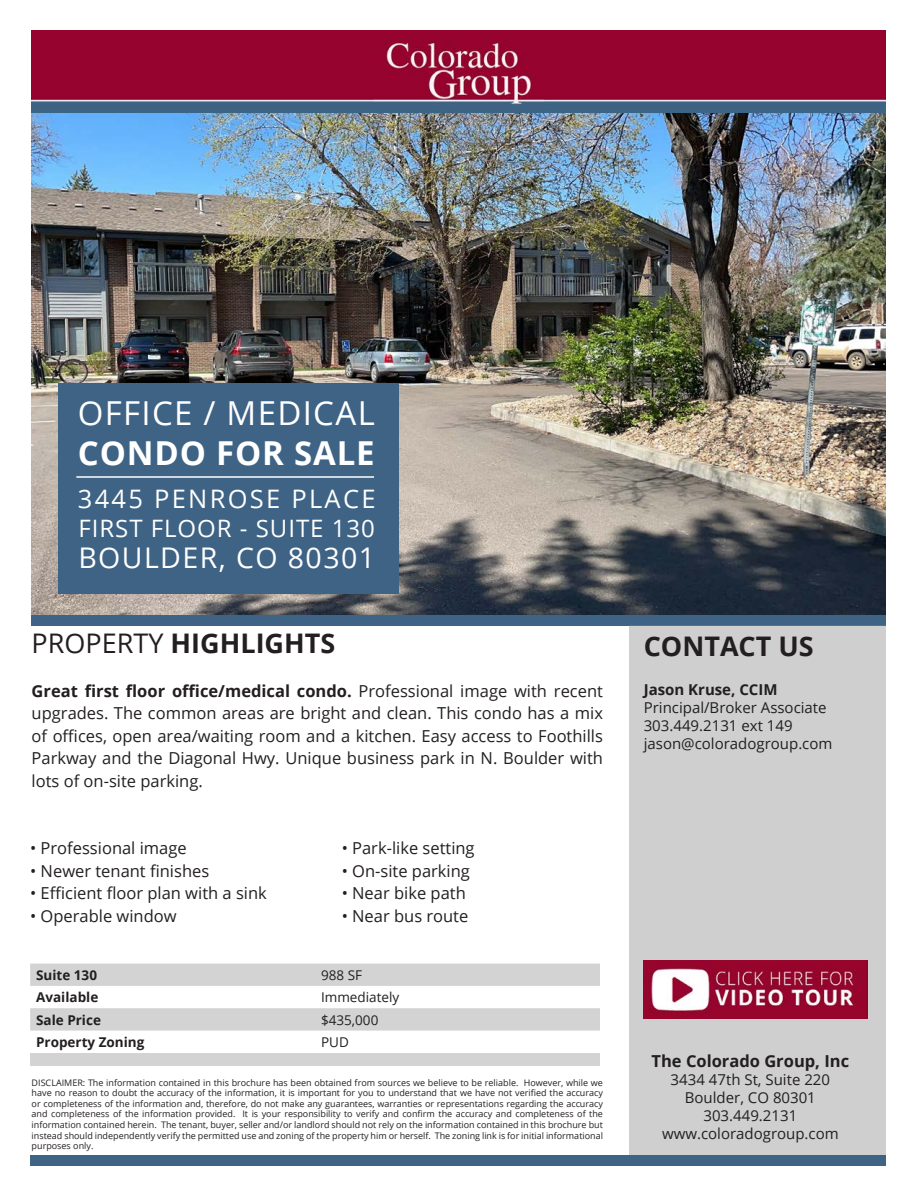
<style>
.page{position:relative;width:918px;height:1188px;background:#fff}
.page>*{position:absolute;margin:0;border:0;box-sizing:border-box;transform-origin:0 0}
.Paragraph_Style_1{font:33px "Open Sans";letter-spacing:.04em;color:#fff}
.Paragraph_Style_1-2{font:700 33px "Open Sans";letter-spacing:.025em;color:#fff}
.t1{font:28.5px "Open Sans";letter-spacing:.05em;color:#fff}
.t2{font:700 27px "Open Sans";color:#231f20}
.t3{font:25.5px "Open Sans";letter-spacing:.09em;color:#fff}
.t4{font:24px "Open Sans";letter-spacing:.04em;color:#fff}
.t5{font:16.5px/22.5px "Open Sans";color:#231f20;text-align:justify}
.t6{font:700 16.5px "Open Sans";color:#231f20}
.t7{font:15px "Open Sans";color:#231f20}
.t8{font:700 15px "Open Sans";color:#231f20}
.Paragraph_Style_1-3{font:700 13.5px "Open Sans";color:#231f20}
.Paragraph_Style_1-4{font:13.5px "Open Sans";color:#231f20}
.t9{font:9px/10.5px "Open Sans";color:#231f20;text-align:justify}
.s1{font-weight:400}
.s2{font-weight:700}
</style>
<div class="page">
<img style="left:31px;top:31px;width:855px;height:585px">
<div style="left:31px;top:616px;width:855px;height:10px;background:#3e6385"></div>
<div style="left:629px;top:626px;width:257px;height:535px;background:#cfcfd0"></div>
<div style="left:58px;top:383px;width:341px;height:211px;background:#3e6385"></div>
<div style="left:30px;top:1155px;width:856px;height:10px;background:#3e6385"></div>
<hr style="left:76px;top:476px;width:298px;height:2px;background:#fff">
<img style="left:644px;top:961px;width:224px;height:58px">
<div style="left:30px;top:964px;width:570px;height:22px;background:#d3d3d3"></div>
<svg style="left:30px;top:1008px;width:570px;height:23px;background:#d4d4d4"></svg>
<div style="left:30px;top:1053px;width:570px;height:12px;background:#d3d3d3"></div>
<p class="Paragraph_Style_1" style="left:78px;top:391px;width:298px">OFFICE / MEDICAL</p>
<p class="Paragraph_Style_1-2" style="left:78px;top:429px;width:298px">CONDO FOR SALE</p>
<p class="t3" style="left:78px;top:481px;width:299px">3445 PENROSE PLACE</p>
<p class="t4" style="left:79px;top:511px;width:298px">FIRST FLOOR - SUITE 130</p>
<p class="t1" style="left:78px;top:539px;width:298px">BOULDER, CO 80301</p>
<p class="t2" style="left:32px;top:624px;width:305px"><span class="s1">PROPERTY</span> HIGHLIGHTS</p>
<p class="t2" style="left:644px;top:627px;width:172px">CONTACT US</p>
<p class="t5" style="left:32px;top:679px;width:573px"><span class="s2">Great first floor office/medical condo.</span> Professional image with recent upgrades. The common areas are bright and clean. This condo has a mix of offices, open area/waiting room and a kitchen. Easy access to Foothills Parkway and the Diagonal Hwy. Unique business park in N. Boulder with lots of on-site parking.</p>
<p class="t5" style="left:30px;top:836px;width:158px">• Professional image</p>
<p class="t5" style="left:30px;top:859px;width:181px">• Newer tenant finishes</p>
<p class="t5" style="left:30px;top:882px;width:238px">• Efficient floor plan with a sink</p>
<p class="t5" style="left:30px;top:904px;width:148px">• Operable window</p>
<p class="t5" style="left:342px;top:837px;width:134px">• Park-like setting</p>
<p class="t5" style="left:342px;top:859px;width:130px">• On-site parking</p>
<p class="t5" style="left:342px;top:882px;width:126px">• Near bike path</p>
<p class="t5" style="left:342px;top:904px;width:128px">• Near bus route</p>
<p class="Paragraph_Style_1-3" style="left:36px;top:965px;width:62px">Suite 130</p>
<p class="Paragraph_Style_1-4" style="left:321px;top:966px;width:43px">988 SF</p>
<p class="Paragraph_Style_1-3" style="left:36px;top:988px;width:64px">Available</p>
<p class="Paragraph_Style_1-4" style="left:321px;top:988px;width:80px">Immediately</p>
<p class="Paragraph_Style_1-3" style="left:36px;top:1010px;width:66px">Sale Price</p>
<p class="Paragraph_Style_1-4" style="left:321px;top:1010px;width:59px">$435,000</p>
<p class="Paragraph_Style_1-3" style="left:36px;top:1032px;width:110px">Property Zoning</p>
<p class="Paragraph_Style_1-4" style="left:321px;top:1033px;width:29px">PUD</p>
<p class="t9" style="left:32px;top:1077px;width:573px">DISCLAIMER: The information contained in this brochure has been obtained from sources we believe to be reliable. However, while we have no reason to doubt the accuracy of the information, it is important for you to understand that we have not verified the accuracy or completeness of the information and, therefore, do not make any guarantees, warranties or representations regarding the accuracy and completeness of the information provided. It is your responsibility to verify and confirm the accuracy and completeness of the information contained herein. The tenant, buyer, seller and/or landlord should not rely on the information contained in this brochure but instead should independently verify the permitted use and zoning of the property him or herself. The zoning link is for initial informational purposes only.</p>
<p class="t8" style="left:644px;top:679px;width:135px">Jason Kruse, CCIM</p>
<p class="t7" style="left:644px;top:698px;width:184px">Principal/Broker Associate</p>
<p class="t7" style="left:644px;top:716px;width:150px">303.449.2131 ext 149</p>
<p class="t7" style="left:644px;top:734px;width:190px">jason@coloradogroup.com</p>
<p class="t6" style="left:652px;top:1049px;width:199px">The Colorado Group, Inc</p>
<p class="t7" style="left:671px;top:1069px;width:161px">3434 47th St, Suite 220</p>
<p class="t7" style="left:685px;top:1087px;width:133px">Boulder, CO 80301</p>
<p class="t7" style="left:703px;top:1105px;width:95px">303.449.2131</p>
<p class="t7" style="left:662px;top:1123px;width:178px">www.coloradogroup.com</p>
</div>
